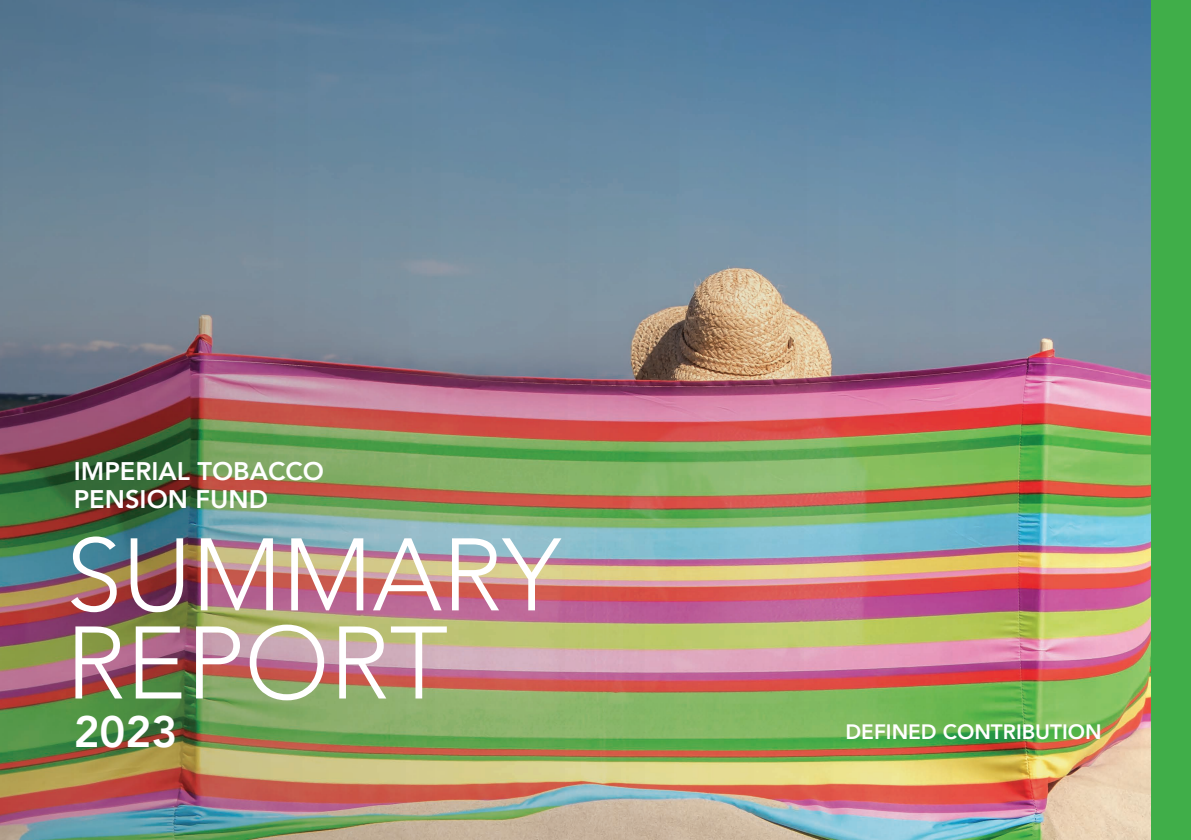
<style>
.page{position:relative;width:1191px;height:840px;background:#fff}
.page>*{position:absolute;margin:0;border:0;box-sizing:border-box;transform-origin:0 0}
.t1{font:300 101.6px/88px "Avenir";color:#fff}
.t2{font:800 43.8px "Avenir";color:#fff}
.t3{font:800 25.4px/28.2px "Avenir";color:#fff}
.t4{font:800 20.8px "Avenir";color:#fff}
</style>
<div class="page">
<img style="left:0;top:0;width:1151px;height:839px">
<div style="left:1151px;top:0;width:40px;height:839px;background:#40ae49"></div>
<p class="t3" style="left:74px;top:456px;width:252px">IMPERIAL TOBACCO<br>PENSION FUND</p>
<h1 class="t1" style="left:66px;top:531px;width:497px">SUMMARY<br>REPORT</h1>
<h2 class="t2" style="left:74px;top:696px;width:105px">2023</h2>
<p class="t4" style="left:845px;top:715px;width:258px">DEFINED CONTRIBUTION</p>
</div>
